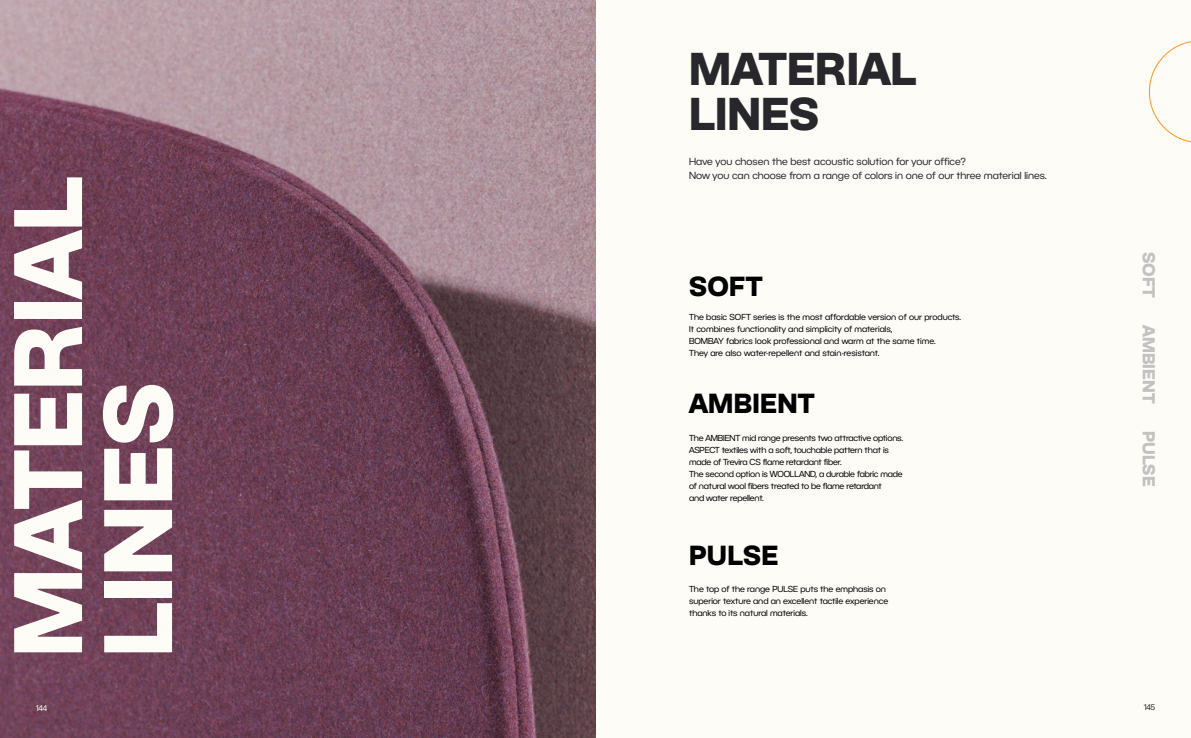
<style>
.page{position:relative;width:1191px;height:738px;background:#fff}
.page>*{position:absolute;margin:0;border:0;box-sizing:border-box;transform-origin:0 0}
.t1{font:700 95px/90px "BC Novatica CYR";color:#fdfcf7}
.t2{font:700 45px/45px "BC Novatica CYR";color:#27272c}
.t3{font:700 27px "BC Novatica CYR";letter-spacing:.01em;color:#000}
.t4{font:700 17px "BC Novatica CYR";color:#c3c2c2}
.t5{font:10px/14px "BC Novatica CYR";color:#27272b}
.t6{font:8.5px/12px "BC Novatica CYR";letter-spacing:-.02em;color:#000}
.t7{font:8.5px/12px "BC Novatica CYR";color:#000}
.t8{font:8px "BC Novatica CYR";color:#27272c}
.t9{font:8px "BC Novatica CYR";color:#fdfcf7}
</style>
<div class="page">
<div style="left:595px;top:0;width:596px;height:737px;background:#fdfcf7"></div>
<img style="left:0;top:0;width:595px;height:737px">
<svg style="left:1148px;top:41px;width:43px;height:102px"></svg>
<h1 class="t1" style="left:0;top:656px;width:482px;rotate:-90deg">MATERIAL<br>LINES</h1>
<p class="t9" style="left:36px;top:702px;width:13px">144</p>
<h2 class="t2" style="left:689px;top:45px;width:229px">MATERIAL<br>LINES</h2>
<p class="t5" style="left:689px;top:154px;width:359px">Have you chosen the best acoustic solution for your office?<br>Now you can choose from a range of colors in one of our three material lines.</p>
<h3 class="t3" style="left:689px;top:269px;width:75px">SOFT</h3>
<p class="t7" style="left:689px;top:310px;width:274px">The basic SOFT series is the most affordable version of our products.<br>It combines functionality and simplicity of materials,<br>BOMBAY fabrics look professional and warm at the same time.<br>They are also water-repellent and stain-resistant.</p>
<h3 class="t3" style="left:689px;top:386px;width:127px">AMBIENT</h3>
<p class="t6" style="left:689px;top:431px;width:215px">The AMBIENT mid range presents two attractive options.<br>ASPECT textiles with a soft, touchable pattern that is made of Trevira CS flame retardant fiber.<br>The second option is WOOLLAND, a durable fabric made of natural wool fibers treated to be flame retardant<br>and water repellent.</p>
<h3 class="t3" style="left:689px;top:538px;width:91px">PULSE</h3>
<p class="t6" style="left:689px;top:582px;width:201px">The top of the range PULSE puts the emphasis on superior texture and an excellent tactile experience thanks to its natural materials.</p>
<h3 class="t4" style="left:1159px;top:251px;width:47px;rotate:90deg">SOFT</h3>
<h3 class="t4" style="left:1159px;top:325px;width:80px;rotate:90deg">AMBIENT</h3>
<h3 class="t4" style="left:1159px;top:430px;width:57px;rotate:90deg">PULSE</h3>
<p class="t8" style="left:1143px;top:701px;width:13px">145</p>
</div>
